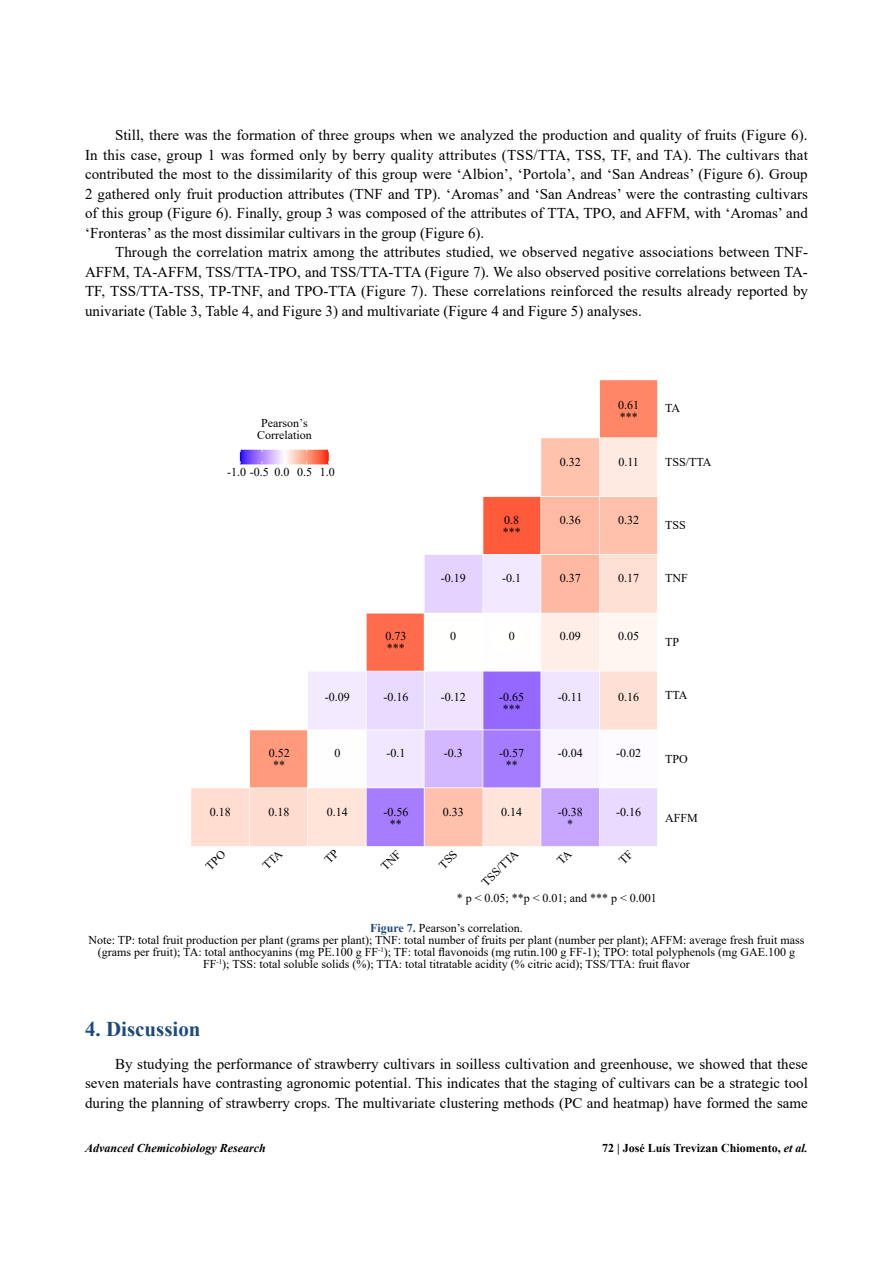
<style>
.page{position:relative;width:893px;height:1263px;background:#fff}
.page>*{position:absolute;margin:0;border:0;box-sizing:border-box;transform-origin:0 0}
.t1{font:700 21px "Times New Roman";color:#1f497d}
.t2{font:15px/19.5px "Times New Roman";color:#000;text-align:justify}
.t3{font:12px/12px "Times New Roman";color:#000;text-align:center}
.t4{font:700 12px "Times New Roman";color:#000}
.t5{font:italic 700 12px "Times New Roman";color:#000}
.s1{font-weight:700;color:#1f497d}
.s2{font-style:italic}
</style>
<div class="page">
<img style="left:191px;top:380px;width:467px;height:467px">
<p class="t2" style="left:85px;top:125px;width:724px;text-indent:30px">Still, there was the formation of three groups when we analyzed the production and quality of fruits (Figure 6).<br>In this case, group 1 was formed only by berry quality attributes (TSS/TTA, TSS, TF, and TA). The cultivars that contributed the most to the dissimilarity of this group were ‘Albion’, ‘Portola’, and ‘San Andreas’ (Figure 6). Group 2 gathered only fruit production attributes (TNF and TP). ‘Aromas’ and ‘San Andreas’ were the contrasting cultivars of this group (Figure 6). Finally, group 3 was composed of the attributes of TTA, TPO, and AFFM, with ‘Aromas’ and ‘Fronteras’ as the most dissimilar cultivars in the group (Figure 6).</p>
<p class="t2" style="left:85px;top:242px;width:725px;text-indent:30px">Through the correlation matrix among the attributes studied, we observed negative associations between TNF-AFFM, TA-AFFM, TSS/TTA-TPO, and TSS/TTA-TTA (Figure 7). We also observed positive correlations between TA-TF, TSS/TTA-TSS, TP-TNF, and TPO-TTA (Figure 7). These correlations reinforced the results already reported by univariate (Table 3, Table 4, and Figure 3) and multivariate (Figure 4 and Figure 5) analyses.</p>
<p class="t3" style="left:257px;top:417px;width:56px">Pearsonʼs<br>Correlation</p>
<p class="t3" style="left:227px;top:466px;width:109px">-1.0 -0.5 0.0 0.5 1.0</p>
<p class="t3" style="left:618px;top:398px;width:22px;text-align:left">0.61 ***</p>
<p class="t3" style="left:665px;top:402px;width:17px">TA</p>
<p class="t3" style="left:560px;top:455px;width:22px">0.32</p>
<p class="t3" style="left:618px;top:455px;width:22px">0.11</p>
<p class="t3" style="left:665px;top:455px;width:48px">TSS/TTA</p>
<p class="t3" style="left:503px;top:514px;width:19px;text-align:left">0.8 ***</p>
<p class="t3" style="left:560px;top:514px;width:22px">0.36</p>
<p class="t3" style="left:618px;top:514px;width:22px">0.32</p>
<p class="t3" style="left:665px;top:519px;width:22px">TSS</p>
<p class="t3" style="left:441px;top:571px;width:26px">-0.19</p>
<p class="t3" style="left:502px;top:571px;width:20px">-0.1</p>
<p class="t3" style="left:560px;top:571px;width:22px">0.37</p>
<p class="t3" style="left:618px;top:571px;width:22px">0.17</p>
<p class="t3" style="left:665px;top:572px;width:24px">TNF</p>
<p class="t3" style="left:385px;top:630px;width:22px;text-align:left">0.73 ***</p>
<p class="t3" style="left:450px;top:630px;width:7px">0</p>
<p class="t3" style="left:509px;top:630px;width:7px">0</p>
<p class="t3" style="left:560px;top:630px;width:22px">0.09</p>
<p class="t3" style="left:618px;top:630px;width:22px">0.05</p>
<p class="t3" style="left:665px;top:636px;width:16px">TP</p>
<p class="t3" style="left:325px;top:690px;width:26px">-0.09</p>
<p class="t3" style="left:383px;top:690px;width:26px">-0.16</p>
<p class="t3" style="left:441px;top:690px;width:26px">-0.12</p>
<p class="t3" style="left:499px;top:690px;width:26px;text-align:left">-0.65 ***</p>
<p class="t3" style="left:558px;top:690px;width:26px">-0.11</p>
<p class="t3" style="left:618px;top:690px;width:22px">0.16</p>
<p class="t3" style="left:269px;top:747px;width:22px">0.52 **</p>
<p class="t3" style="left:334px;top:747px;width:7px">0</p>
<p class="t3" style="left:386px;top:747px;width:20px">-0.1</p>
<p class="t3" style="left:444px;top:747px;width:20px">-0.3</p>
<p class="t3" style="left:499px;top:747px;width:26px">-0.57 **</p>
<p class="t3" style="left:558px;top:747px;width:26px">-0.04</p>
<p class="t3" style="left:616px;top:747px;width:26px">-0.02</p>
<p class="t3" style="left:665px;top:689px;width:24px">TTA</p>
<p class="t3" style="left:665px;top:753px;width:24px">TPO</p>
<p class="t3" style="left:210px;top:806px;width:22px">0.18</p>
<p class="t3" style="left:268px;top:806px;width:22px">0.18</p>
<p class="t3" style="left:327px;top:806px;width:22px">0.14</p>
<p class="t3" style="left:383px;top:806px;width:26px">-0.56 **</p>
<p class="t3" style="left:443px;top:806px;width:22px">0.33</p>
<p class="t3" style="left:501px;top:806px;width:22px">0.14</p>
<p class="t3" style="left:558px;top:806px;width:26px">-0.38 *</p>
<p class="t3" style="left:616px;top:806px;width:26px">-0.16</p>
<p class="t3" style="left:479px;top:880px;width:48px;rotate:-45deg">TSS/TTA</p>
<p class="t3" style="left:457px;top:892px;width:202px">* p &lt; 0.05; **p &lt; 0.01; and *** p &lt; 0.001</p>
<p class="t3" style="left:665px;top:812px;width:34px">AFFM</p>
<p class="t3" style="left:88px;top:921px;width:718px"><span class="s1">Figure 7.</span> Pearson’s correlation.<br>Note: TP: total fruit production per plant (grams per plant); TNF: total number of fruits per plant (number per plant); AFFM: average fresh fruit mass (grams per fruit); TA: total anthocyanins (mg PE.100 g FF<sup>-1</sup>); TF: total flavonoids (mg rutin.100 g FF-1); TPO: total polyphenols (mg GAE.100 g FF<sup>-1</sup>); TSS: total soluble solids (%); TTA: total titratable acidity (% citric acid); TSS/TTA: fruit flavor</p>
<h1 class="t1" style="left:85px;top:1014px;width:117px">4. Discussion</h1>
<p class="t2" style="left:85px;top:1053px;width:724px;text-indent:30px">By studying the performance of strawberry cultivars in soilless cultivation and greenhouse, we showed that these seven materials have contrasting agronomic potential. This indicates that the staging of cultivars can be a strategic tool during the planning of strawberry crops. The multivariate clustering methods (PC and heatmap) have formed the same</p>
<p class="t5" style="left:85px;top:1140px;width:182px">Advanced Chemicobiology Research</p>
<p class="t4" style="left:602px;top:1139px;width:207px">72 | José Luís Trevizan Chiomento, <span class="s2">et al.</span></p>
</div>
